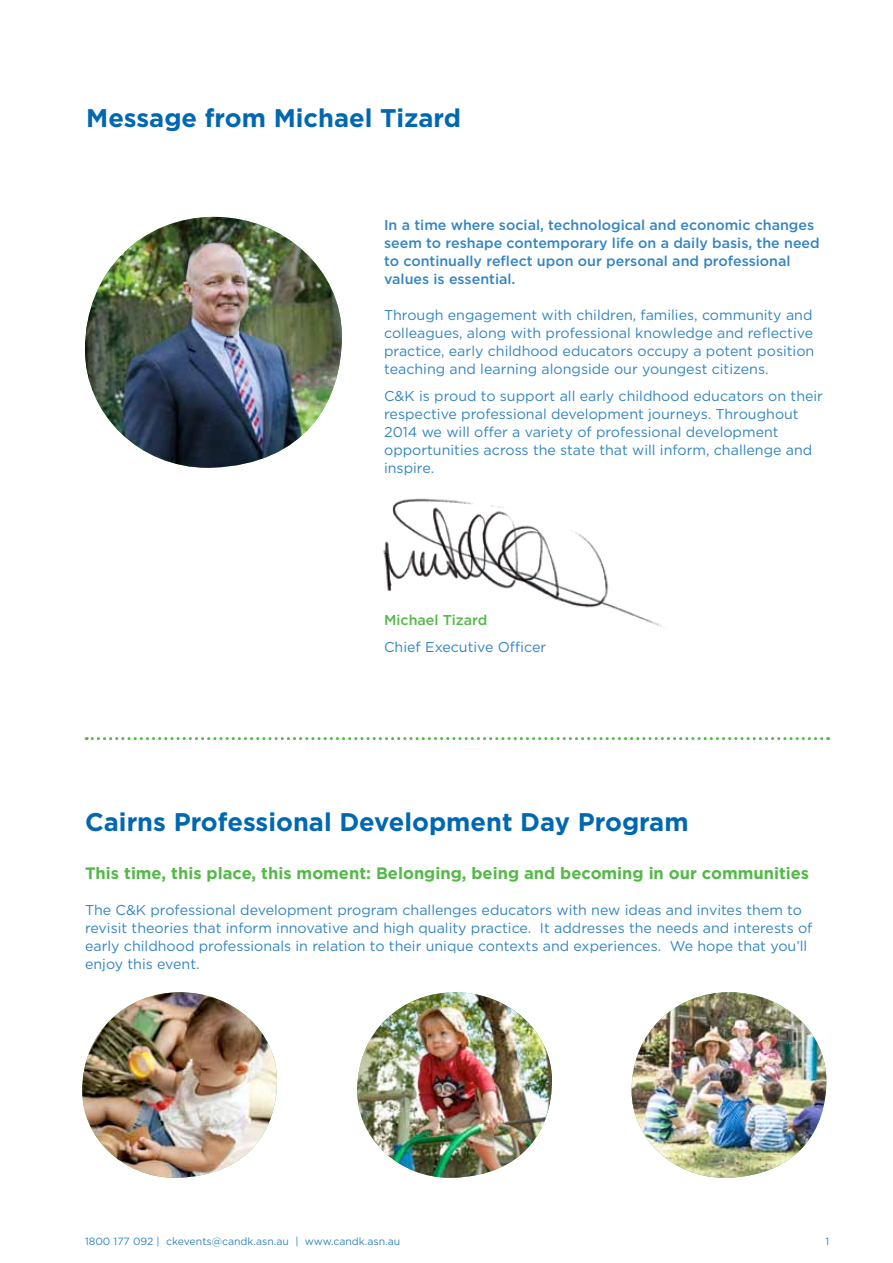
<style>
.page{position:relative;width:893px;height:1263px;background:#fff}
.page>*{position:absolute;margin:0;border:0;box-sizing:border-box;transform-origin:0 0}
.t1{font:700 25.5px "Gotham";color:#0067b1}
.t2{font:700 16.5px "Gotham";color:#54b948}
.t3{font:14.25px/18px "Gotham";color:#3385c1}
.t4{font:500 14.25px/18px "Gotham";color:#3385c1}
.t5{font:500 14.25px "Gotham";color:#54b948}
.t6{font:10.5px "Gotham";color:#3385c1}
</style>
<div class="page">
<img style="left:383px;top:498px;width:279px;height:129px">
<img style="left:85px;top:217px;width:257px;height:251px">
<svg style="left:86px;top:737px;width:743px;height:3px"></svg>
<img style="left:82px;top:992px;width:195px;height:186px">
<img style="left:357px;top:992px;width:195px;height:186px">
<img style="left:632px;top:992px;width:194px;height:186px">
<h1 class="t1" style="left:86px;top:101px;width:376px">Message from Michael Tizard</h1>
<p class="t4" style="left:384px;top:216px;width:437px">In a time where social, technological and economic changes seem to reshape contemporary life on a daily basis, the need to continually reflect upon our personal and professional values is essential.</p>
<p class="t3" style="left:384px;top:306px;width:432px">Through engagement with children, families, community and colleagues, along with professional knowledge and reflective practice, early childhood educators occupy a potent position teaching and learning alongside our youngest citizens.</p>
<p class="t3" style="left:384px;top:387px;width:440px">C&amp;K is proud to support all early childhood educators on their respective professional development journeys. Throughout 2014 we will offer a variety of professional development opportunities across the state that will inform, challenge and inspire.</p>
<p class="t5" style="left:384px;top:611px;width:105px">Michael Tizard</p>
<p class="t3" style="left:384px;top:638px;width:164px">Chief Executive Officer</p>
<h1 class="t1" style="left:85px;top:805px;width:605px">Cairns Professional Development Day Program</h1>
<p class="t2" style="left:85px;top:862px;width:726px">This time, this place, this moment: Belonging, being and becoming in our communities</p>
<p class="t3" style="left:85px;top:900px;width:729px">The C&amp;K professional development program challenges educators with new ideas and invites them to revisit theories that inform innovative and high quality practice. It addresses the needs and interests of early childhood professionals in relation to their unique contexts and experiences. We hope that you’ll enjoy this event.</p>
<p class="t6" style="left:85px;top:1234px;width:317px">1800 177 092 | ckevents@candk.asn.au | www.candk.asn.au</p>
<p class="t6" style="left:825px;top:1234px;width:5px">1</p>
</div>
